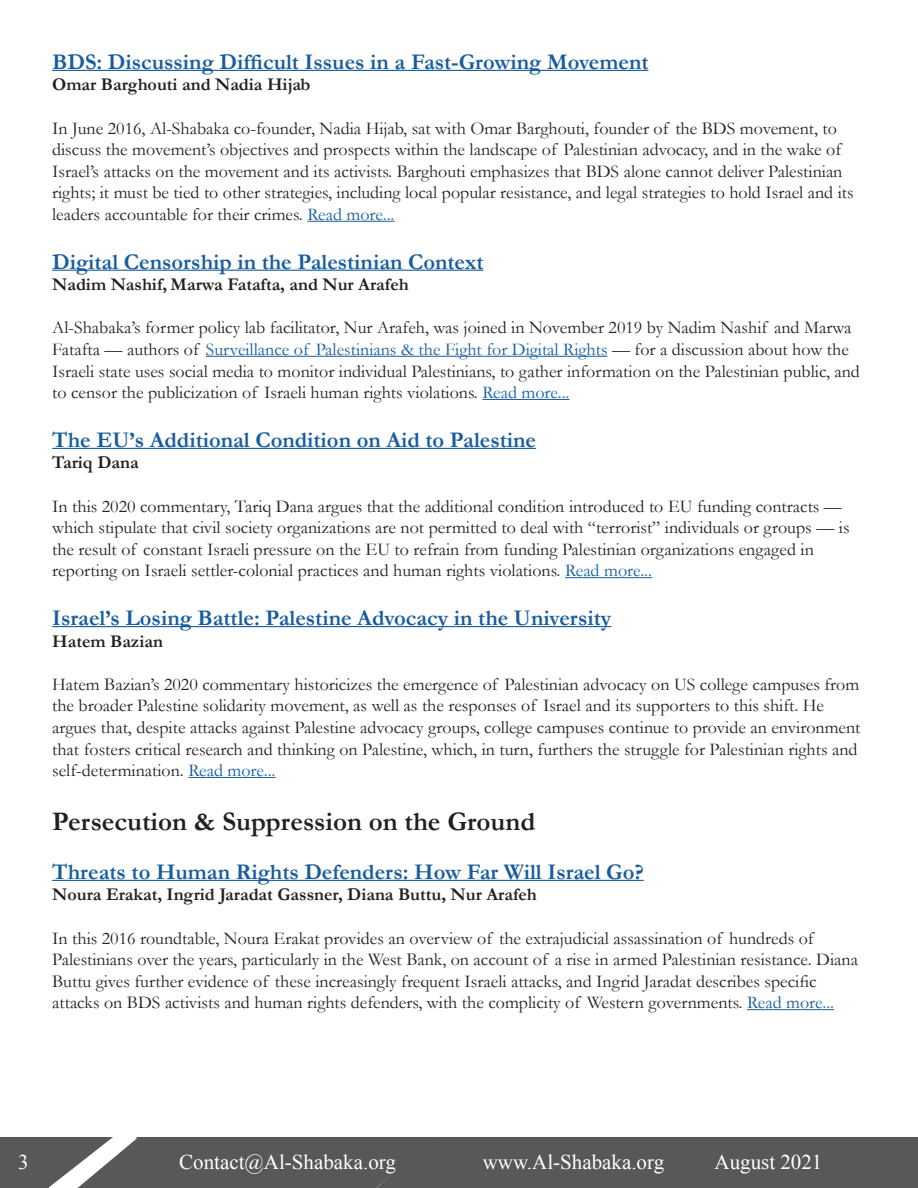
<style>
.page{position:relative;width:918px;height:1188px;background:#fff}
.page>*{position:absolute;margin:0;border:0;box-sizing:border-box;transform-origin:0 0}
.t1{font:700 27px "Garamond";color:#231f20}
.t2{font:700 22.5px "Garamond";color:#175d9e}
.t3{font:21px "Times New Roman";color:#fff}
.t4{font:18px/21.6px "Garamond";color:#231f20}
.t5{font:700 18px "Garamond";color:#231f20}
.s1{color:#175d9e}
</style>
<div class="page">
<hr style="left:52px;top:70px;width:596px;height:1px;background:#175d9e">
<hr style="left:307px;top:221px;width:88px;height:1px;background:#175d9e">
<hr style="left:52px;top:270px;width:431px;height:1px;background:#175d9e">
<hr style="left:206px;top:356px;width:402px;height:1px;background:#175d9e">
<hr style="left:482px;top:399px;width:88px;height:1px;background:#175d9e">
<hr style="left:52px;top:448px;width:484px;height:1px;background:#175d9e">
<hr style="left:565px;top:577px;width:87px;height:1px;background:#175d9e">
<hr style="left:52px;top:626px;width:559px;height:1px;background:#175d9e">
<hr style="left:188px;top:777px;width:88px;height:1px;background:#175d9e">
<hr style="left:52px;top:880px;width:592px;height:1px;background:#175d9e">
<hr style="left:747px;top:1009px;width:87px;height:1px;background:#175d9e">
<div style="left:697px;top:1137px;width:221px;height:51px;background:#58585a"></div>
<div style="left:0;top:1137px;width:697px;height:51px;background:#58585a"></div>
<p class="t2" style="left:52px;top:48px;width:598px">BDS: Discussing Difficult Issues in a Fast-Growing Movement</p>
<p class="t5" style="left:52px;top:74px;width:260px">Omar Barghouti and Nadia Hijab</p>
<p class="t4" style="left:52px;top:117px;width:803px">In June 2016, Al-Shabaka co-founder, Nadia Hijab, sat with Omar Barghouti, founder of the BDS movement, to discuss the movement’s objectives and prospects within the landscape of Palestinian advocacy, and in the wake of Israel’s attacks on the movement and its activists. Barghouti emphasizes that BDS alone cannot deliver Palestinian rights; it must be tied to other strategies, including local popular resistance, and legal strategies to hold Israel and its leaders accountable for their crimes. <span class="s1">Read more...</span></p>
<p class="t2" style="left:52px;top:248px;width:433px">Digital Censorship in the Palestinian Context</p>
<p class="t5" style="left:52px;top:274px;width:358px">Nadim Nashif, Marwa Fatafta, and Nur Arafeh</p>
<p class="t4" style="left:52px;top:317px;width:809px">Al-Shabaka’s former policy lab facilitator, Nur Arafeh, was joined in November 2019 by Nadim Nashif and Marwa Fatafta — authors of <span class="s1">Surveillance of Palestinians &amp; the Fight for Digital Rights</span> — for a discussion about how the Israeli state uses social media to monitor individual Palestinians, to gather information on the Palestinian public, and to censor the publicization of Israeli human rights violations. <span class="s1">Read more...</span></p>
<p class="t2" style="left:52px;top:426px;width:485px">The EU’s Additional Condition on Aid to Palestine</p>
<p class="t5" style="left:52px;top:452px;width:88px">Tariq Dana</p>
<p class="t4" style="left:52px;top:495px;width:799px">In this 2020 commentary, Tariq Dana argues that the additional condition introduced to EU funding contracts — which stipulate that civil society organizations are not permitted to deal with “terrorist” individuals or groups — is the result of constant Israeli pressure on the EU to refrain from funding Palestinian organizations engaged in reporting on Israeli settler-colonial practices and human rights violations. <span class="s1">Read more...</span></p>
<p class="t2" style="left:52px;top:604px;width:561px">Israel’s Losing Battle: Palestine Advocacy in the University</p>
<p class="t5" style="left:52px;top:630px;width:112px">Hatem Bazian</p>
<p class="t4" style="left:52px;top:673px;width:810px">Hatem Bazian’s 2020 commentary historicizes the emergence of Palestinian advocacy on US college campuses from the broader Palestine solidarity movement, as well as the responses of Israel and its supporters to this shift. He argues that, despite attacks against Palestine advocacy groups, college campuses continue to provide an environment that fosters critical research and thinking on Palestine, which, in turn, furthers the struggle for Palestinian rights and self-determination. <span class="s1">Read more...</span></p>
<p class="t1" style="left:52px;top:805px;width:485px">Persecution &amp; Suppression on the Ground</p>
<p class="t2" style="left:52px;top:858px;width:593px">Threats to Human Rights Defenders: How Far Will Israel Go?</p>
<p class="t5" style="left:52px;top:884px;width:486px">Noura Erakat, Ingrid Jaradat Gassner, Diana Buttu, Nur Arafeh</p>
<p class="t4" style="left:52px;top:927px;width:807px">In this 2016 roundtable, Noura Erakat provides an overview of the extrajudicial assassination of hundreds of Palestinians over the years, particularly in the West Bank, on account of a rise in armed Palestinian resistance. Diana Buttu gives further evidence of these increasingly frequent Israeli attacks, and Ingrid Jaradat describes specific attacks on BDS activists and human rights defenders, with the complicity of Western governments. <span class="s1">Read more...</span></p>
<p class="t3" style="left:18px;top:1148px;width:12px">3</p>
<p class="t3" style="left:179px;top:1148px;width:218px">Contact@Al-Shabaka.org</p>
<p class="t3" style="left:483px;top:1148px;width:183px">www.Al-Shabaka.org</p>
<p class="t3" style="left:715px;top:1148px;width:109px">August 2021</p>
</div>
